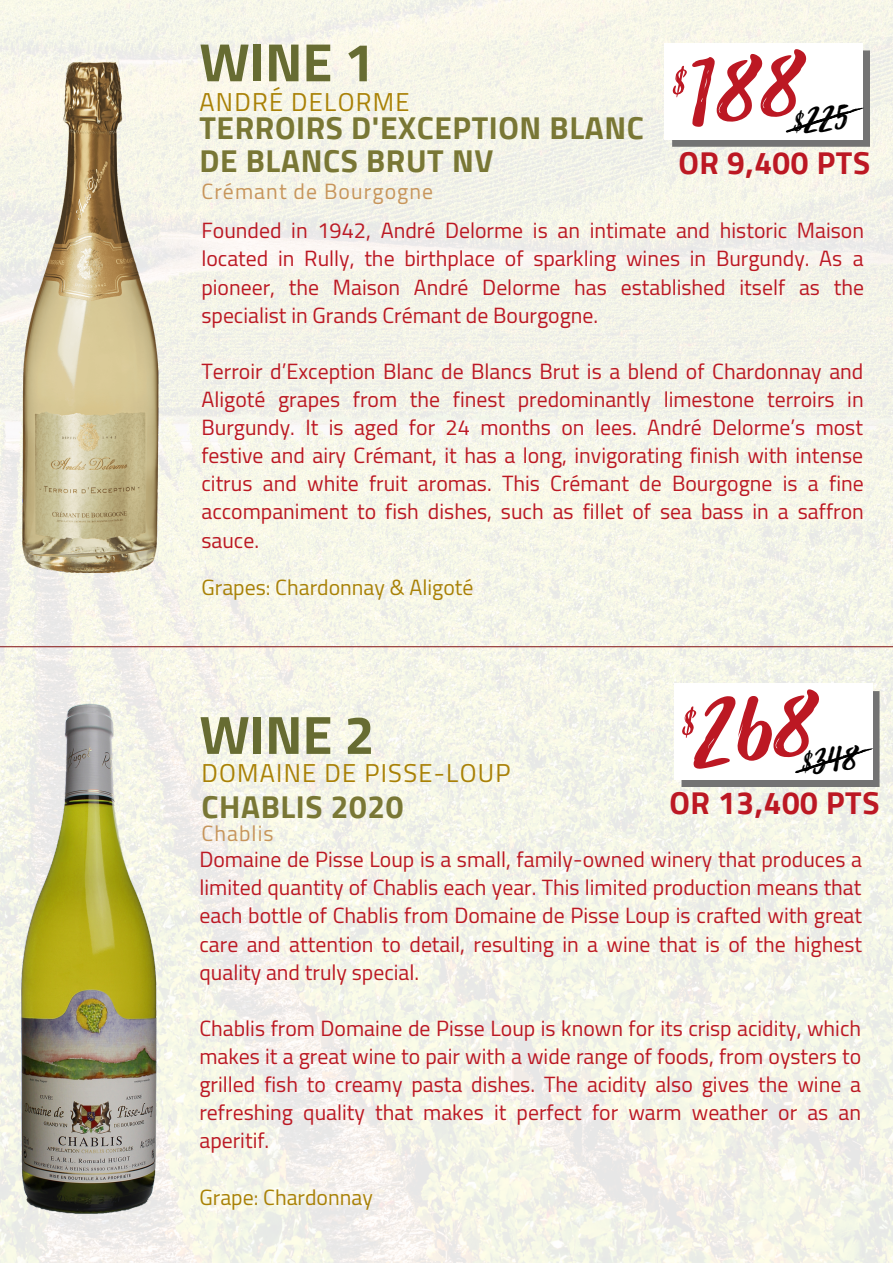
<style>
.page{position:relative;width:893px;height:1264px;background:#fff}
.page>*{position:absolute;margin:0;border:0;box-sizing:border-box;transform-origin:0 0}
.t1{font:700 54px "Cairo";color:#676c32}
.t2{font:39.15px "Playlist Script";color:#000}
.t3{font:700 31.5px/32.5px "Cairo";letter-spacing:.02em;color:#797735}
.t4{font:700 31.5px "Cairo";letter-spacing:.02em;color:#bc1823}
.t5{font:25.5px "Cairo";letter-spacing:.05em;color:#a98106}
.t6{font:21.75px/28px "Cairo";color:#bc1823;text-align:justify}
.t7{font:21.75px "Cairo";color:#a98106}
.t8{font:21.75px "Cairo";letter-spacing:.05em;color:#c7955b}
</style>
<div class="page">
<img style="left:0;top:0;width:892px;height:1262px">
<div style="left:664px;top:43px;width:198px;height:96px;background:#fff"></div>
<hr style="left:0;top:646px;width:892px;height:1px;background:#8f2929">
<div style="left:674px;top:683px;width:198px;height:97px;background:#fff"></div>
<img style="left:22px;top:62px;width:137px;height:510px">
<img style="left:22px;top:702px;width:134px;height:511px">
<svg style="left:669px;top:47px;width:201px;height:100px"></svg>
<svg style="left:679px;top:687px;width:200px;height:100px"></svg>
<p class="t1" style="left:199px;top:31px;width:176px">WINE 1</p>
<p class="t5" style="left:199px;top:87px;width:211px">ANDRÉ DELORME</p>
<p class="t3" style="left:199px;top:112px;width:446px">TERROIRS D'EXCEPTION BLANC<br>DE BLANCS BRUT NV</p>
<p class="t2" style="left:788px;top:91px;width:58px;rotate:-6deg">$225</p>
<p class="t4" style="left:678px;top:144px;width:193px">OR 9,400 PTS</p>
<p class="t8" style="left:201px;top:178px;width:233px">Crémant de Bourgogne</p>
<p class="t6" style="left:201px;top:217px;width:664px">Founded in 1942, André Delorme is an intimate and historic Maison located in Rully, the birthplace of sparkling wines in Burgundy. As a pioneer, the Maison André Delorme has established itself as the specialist in Grands Crémant de Bourgogne.</p>
<p class="t6" style="left:201px;top:357px;width:664px">Terroir d’Exception Blanc de Blancs Brut is a blend of Chardonnay and Aligoté grapes from the finest predominantly limestone terroirs in Burgundy. It is aged for 24 months on lees. André Delorme’s most festive and airy Crémant, it has a long, invigorating finish with intense citrus and white fruit aromas. This Crémant de Bourgogne is a fine accompaniment to fish dishes, such as fillet of sea bass in a saffron sauce.</p>
<p class="t7" style="left:201px;top:574px;width:273px">Grapes: Chardonnay &amp; Aligoté</p>
<p class="t1" style="left:199px;top:703px;width:176px">WINE 2</p>
<p class="t5" style="left:201px;top:758px;width:310px">DOMAINE DE PISSE-LOUP</p>
<p class="t3" style="left:201px;top:790px;width:203px">CHABLIS 2020</p>
<p class="t2" style="left:797px;top:731px;width:59px;rotate:-6deg">$348</p>
<p class="t4" style="left:669px;top:784px;width:211px">OR 13,400 PTS</p>
<p class="t8" style="left:201px;top:821px;width:74px">Chablis</p>
<p class="t6" style="left:199px;top:845px;width:664px">Domaine de Pisse Loup is a small, family-owned winery that produces a limited quantity of Chablis each year. This limited production means that each bottle of Chablis from Domaine de Pisse Loup is crafted with great care and attention to detail, resulting in a wine that is of the highest quality and truly special.</p>
<p class="t6" style="left:199px;top:1014px;width:663px">Chablis from Domaine de Pisse Loup is known for its crisp acidity, which makes it a great wine to pair with a wide range of foods, from oysters to grilled fish to creamy pasta dishes. The acidity also gives the wine a refreshing quality that makes it perfect for warm weather or as an aperitif.</p>
<p class="t7" style="left:199px;top:1184px;width:175px">Grape: Chardonnay</p>
</div>
